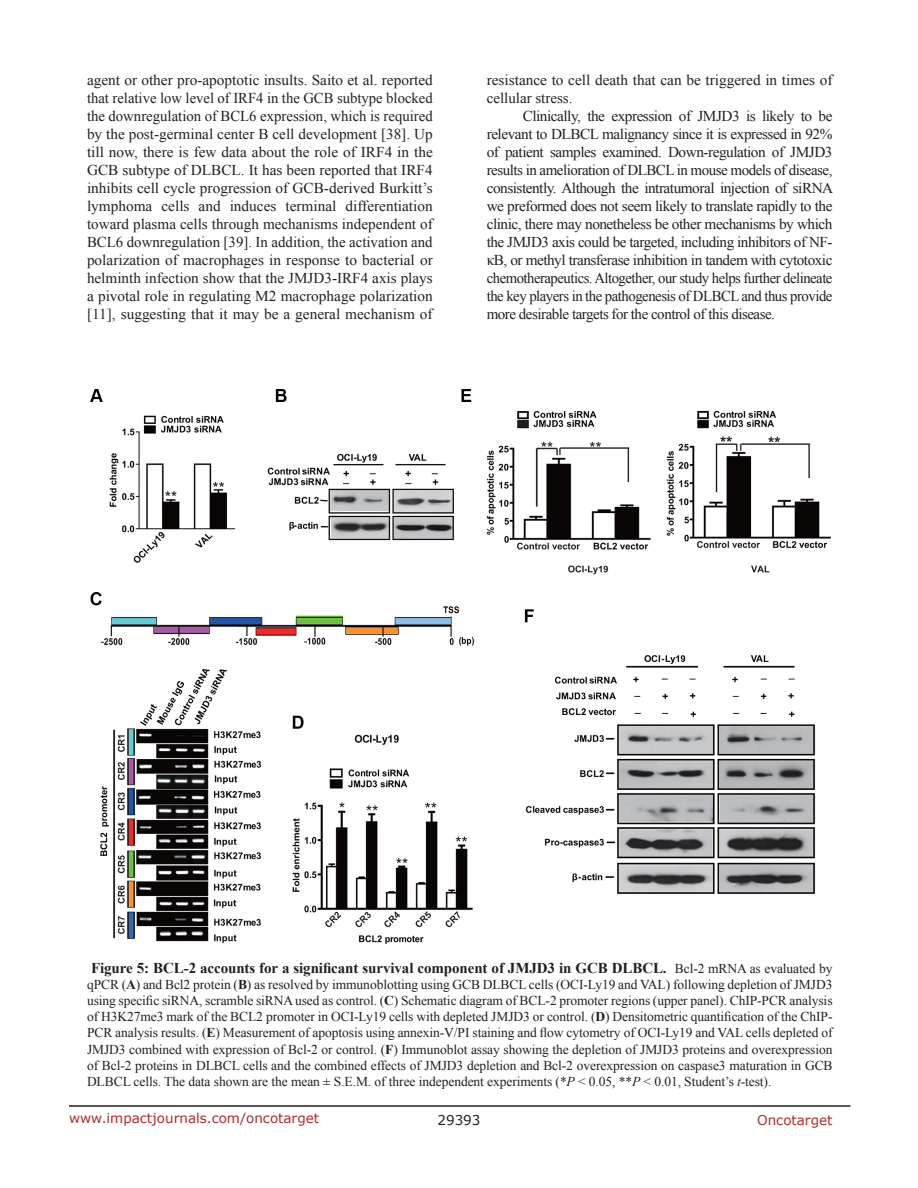
<style>
.page{position:relative;width:918px;height:1188px;background:#fff}
.page>*{position:absolute;margin:0;border:0;box-sizing:border-box;transform-origin:0 0}
.BodyText{font:15px/18px "Times New Roman";color:#231f20;text-align:justify}
.FigureText{font:700 15px "Times New Roman";letter-spacing:-.005em;color:#231f20}
.FigureText-2{font:13.5px/16.2px "Times New Roman";letter-spacing:-.005em;color:#231f20;text-align:justify}
.t1{font:13.5px "Verdana";color:#ac2b31}
.t2{font:13.5px "Verdana";color:#231f20}
.s1{font-weight:400;font-size:13.5px}
.s2{font-weight:700}
.s3{font-style:italic}
</style>
<div class="page">
<hr style="left:69px;top:1105px;width:781px;height:2px;background:#231f20">
<img style="left:90px;top:390px;width:740px;height:554px">
<p class="BodyText" style="left:87px;top:71px;width:347px">agent or other pro-apoptotic insults. Saito et al. reported that relative low level of IRF4 in the GCB subtype blocked the downregulation of BCL6 expression, which is required by the post-germinal center B cell development [38]. Up till now, there is few data about the role of IRF4 in the GCB subtype of DLBCL. It has been reported that IRF4 inhibits cell cycle progression of GCB-derived Burkitt’s lymphoma cells and induces terminal differentiation toward plasma cells through mechanisms independent of BCL6 downregulation [39]. In addition, the activation and polarization of macrophages in response to bacterial or helminth infection show that the JMJD3-IRF4 axis plays a pivotal role in regulating M2 macrophage polarization [11], suggesting that it may be a general mechanism of</p>
<p class="BodyText" style="left:487px;top:71px;width:347px">resistance to cell death that can be triggered in times of cellular stress.</p>
<p class="BodyText" style="left:487px;top:107px;width:348px;text-indent:36px">Clinically, the expression of JMJD3 is likely to be relevant to DLBCL malignancy since it is expressed in 92% of patient samples examined. Down-regulation of JMJD3 results in amelioration of DLBCL in mouse models of disease, consistently. Although the intratumoral injection of siRNA we preformed does not seem likely to translate rapidly to the clinic, there may nonetheless be other mechanisms by which the JMJD3 axis could be targeted, including inhibitors of NF&shy;κB, or methyl transferase inhibition in tandem with cytotoxic chemotherapeutics. Altogether, our study helps further delineate the key players in the pathogenesis of DLBCL and thus provide more desirable targets for the control of this disease.</p>
<p class="FigureText" style="left:91px;top:957px;width:743px">Figure 5: BCL-2 accounts for a significant survival component of JMJD3 in GCB DLBCL. <span class="s1">Bcl-2 mRNA as evaluated by</span></p>
<p class="FigureText-2" style="left:87px;top:976px;width:747px">qPCR (<span class="s2">A</span>) and Bcl2 protein (<span class="s2">B</span>) as resolved by immunoblotting using GCB DLBCL cells (OCI-Ly19 and VAL) following depletion of JMJD3 using specific siRNA, scramble siRNA used as control. (<span class="s2">C</span>) Schematic diagram of BCL-2 promoter regions (upper panel). ChIP-PCR analysis of H3K27me3 mark of the BCL2 promoter in OCI-Ly19 cells with depleted JMJD3 or control. (<span class="s2">D</span>) Densitometric quantification of the ChIP-PCR analysis results. (<span class="s2">E</span>) Measurement of apoptosis using annexin-V/PI staining and flow cytometry of OCI-Ly19 and VAL cells depleted of JMJD3 combined with expression of Bcl-2 or control. (<span class="s2">F</span>) Immunoblot assay showing the depletion of JMJD3 proteins and overexpression of Bcl-2 proteins in DLBCL cells and the combined effects of JMJD3 depletion and Bcl-2 overexpression on caspase3 maturation in GCB DLBCL cells. The data shown are the mean ± S.E.M. of three independent experiments (*<span class="s3">P</span> &lt; 0.05, **<span class="s3">P</span> &lt; 0.01, Student’s <span class="s3">t</span>-test).</p>
<p class="t1" style="left:69px;top:1109px;width:252px">www.impactjournals.com/oncotarget</p>
<p class="t2" style="left:438px;top:1111px;width:44px">29393</p>
<p class="t1" style="left:757px;top:1111px;width:77px">Oncotarget</p>
</div>
